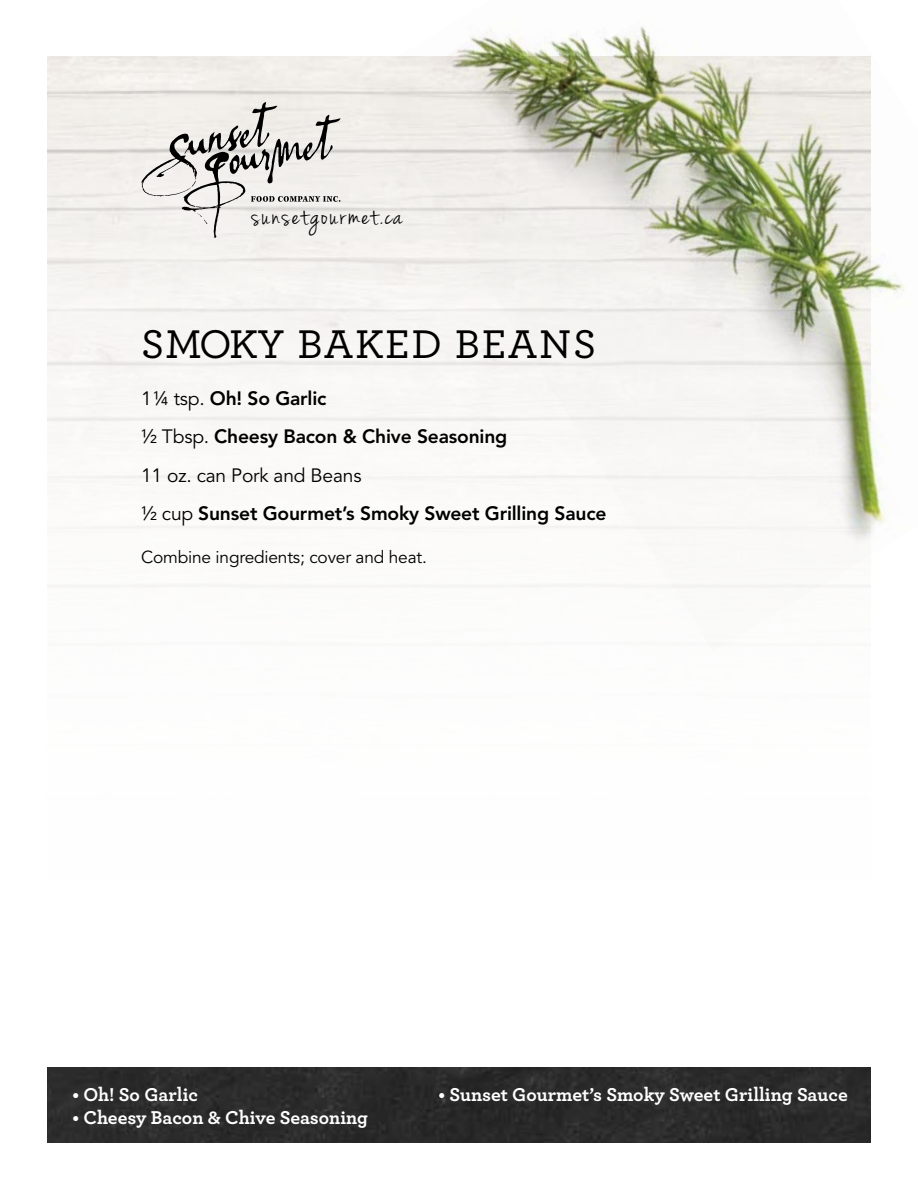
<style>
.page{position:relative;width:918px;height:1188px;background:#fff}
.page>*{position:absolute;margin:0;border:0;box-sizing:border-box;transform-origin:0 0}
.t1{font:500 42px "Archer";letter-spacing:.035em;color:#000}
.t2{font:30px "Jenna Sue";letter-spacing:.07em;color:#000}
.t3{font:700 19.5px "Archer";color:#fff}
.t4{font:800 19.2px/38.5px "Avenir LT Std";letter-spacing:-.01em;color:#000}
.t5{font:17.25px "Avenir LT Std";letter-spacing:-.01em;color:#000}
.s1{font-weight:400}
</style>
<div class="page">
<svg style="left:141px;top:101px;width:200px;height:139px;background:#d5d2cf"></svg>
<div style="left:47px;top:1068px;width:824px;height:74px;background:#2b2b2b"></div>
<img style="left:361px;top:26px;width:544px;height:619px">
<h2 class="t2" style="left:252px;top:198px;width:152px">sunsetgourmet.ca</h2>
<h1 class="t1" style="left:141px;top:313px;width:457px">SMOKY BAKED BEANS</h1>
<p class="t4" style="left:141px;top:379px;width:467px"><span class="s1">1 ¼ tsp.</span> Oh! So Garlic<br><span class="s1">½ Tbsp.</span> Cheesy Bacon &amp; Chive Seasoning<br><span class="s1">11 oz. can Pork and Beans<br>½ cup</span> Sunset Gourmet’s Smoky Sweet Grilling Sauce</p>
<p class="t5" style="left:141px;top:547px;width:287px">Combine ingredients; cover and heat.</p>
<p class="t3" style="left:72px;top:1079px;width:127px">• Oh! So Garlic</p>
<p class="t3" style="left:72px;top:1102px;width:297px">• Cheesy Bacon &amp; Chive Seasoning</p>
<p class="t3" style="left:438px;top:1079px;width:411px">• Sunset Gourmet’s Smoky Sweet Grilling Sauce</p>
</div>
